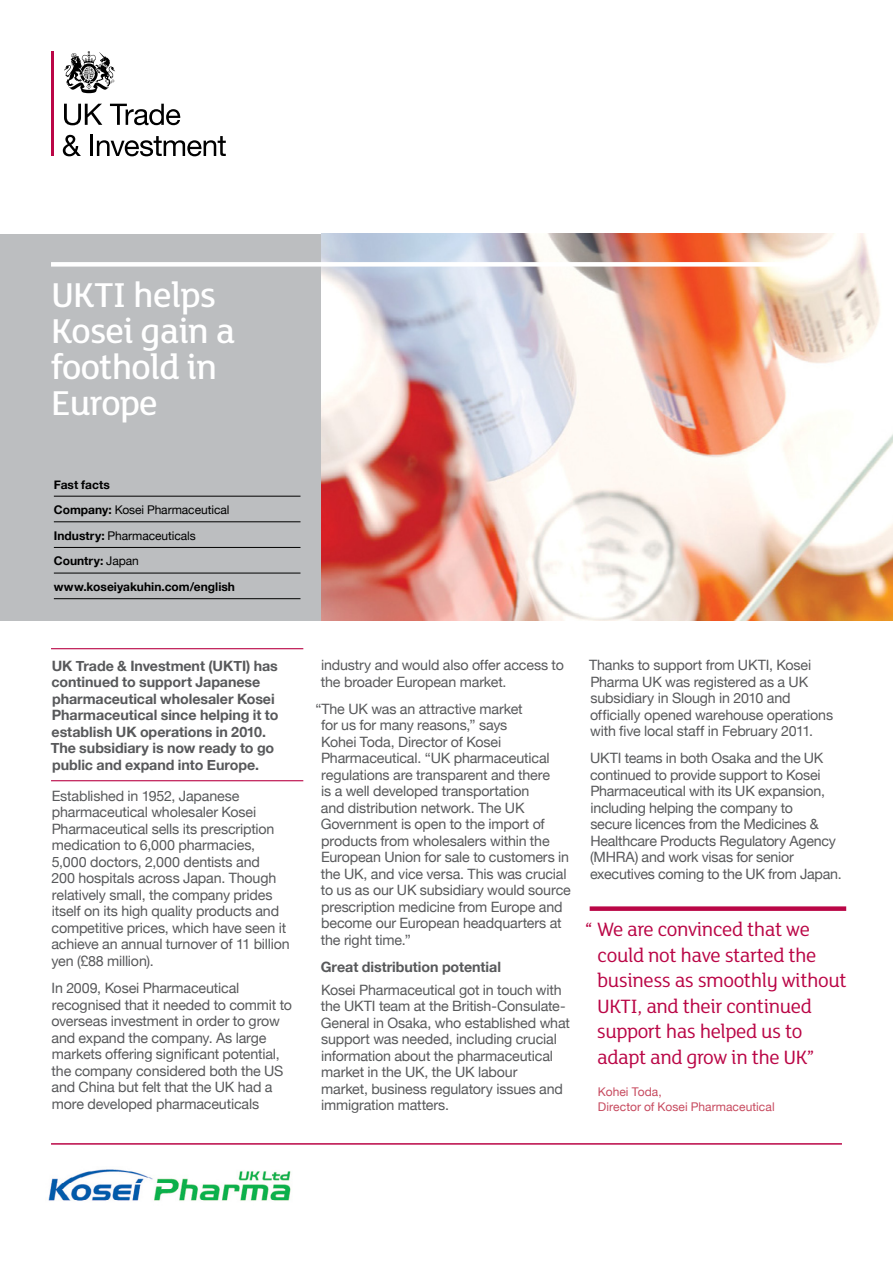
<style>
.page{position:relative;width:893px;height:1263px;background:#fff}
.page>*{position:absolute;margin:0;border:0;box-sizing:border-box;transform-origin:0 0}
._01_Title{font:500 37.5px/36px "FS Lola";letter-spacing:-.02em;color:#fff}
._09_Quote{font:21px/25.5px "FS Lola";letter-spacing:-.02em;color:#ba0646}
._04_BodyCopy{font:14.25px/16.5px "Helvetica Neue";letter-spacing:-.01em;color:#58595b}
.standfirst{font:700 14.25px/16.5px "Helvetica Neue";letter-spacing:-.005em;color:#58595b}
._03_Subhead{font:700 14.25px "Helvetica Neue";letter-spacing:-.005em;color:#58595b}
._06_Pullout{font:12px "Helvetica Neue";letter-spacing:-.005em;color:#000}
._06_Pullout-2{font:700 12px "Helvetica Neue";color:#000}
.quotee{font:12px/15px "Helvetica Neue";letter-spacing:.005em;color:#c74a5f}
.s1{font-weight:700}
.s2{font-weight:400}
</style>
<div class="page">
<hr style="left:51px;top:51px;width:3px;height:105px;background:#ba0646">
<svg style="left:64px;top:104px;width:38px;height:21px"></svg>
<svg style="left:110px;top:104px;width:70px;height:21px"></svg>
<svg style="left:63px;top:135px;width:18px;height:21px"></svg>
<hr style="left:91px;top:135px;width:2px;height:21px;background:#000">
<svg style="left:97px;top:136px;width:129px;height:20px"></svg>
<svg style="left:64px;top:51px;width:51px;height:42px"></svg>
<div style="left:0;top:234px;width:322px;height:387px;background:#bcbec0"></div>
<hr style="left:51px;top:648px;width:252px;height:1px;background:#ba0646">
<hr style="left:51px;top:780px;width:252px;height:1px;background:#ba0646">
<hr style="left:51px;top:1143px;width:791px;height:2px;background:#ba0646">
<img style="left:48px;top:1169px;width:243px;height:32px">
<img style="left:321px;top:234px;width:572px;height:387px">
<div style="left:51px;top:262px;width:782px;height:5px;background:#fff"></div>
<hr style="left:54px;top:496px;width:246px;height:1px;background:#000">
<hr style="left:54px;top:521px;width:246px;height:1px;background:#000">
<hr style="left:54px;top:547px;width:246px;height:1px;background:#000">
<hr style="left:54px;top:573px;width:246px;height:1px;background:#000">
<hr style="left:54px;top:598px;width:246px;height:1px;background:#000">
<div style="left:590px;top:906px;width:256px;height:5px;background:#ba0646"></div>
<p class="_01_Title" style="left:51px;top:276px;width:186px">UKTI helps<br>Kosei gain a foothold in<br>Europe</p>
<p class="_06_Pullout-2" style="left:54px;top:477px;width:58px">Fast facts</p>
<p class="_06_Pullout" style="left:54px;top:503px;width:177px"><span class="s1">Company:</span> Kosei Pharmaceutical</p>
<p class="_06_Pullout" style="left:54px;top:528px;width:144px"><span class="s1">Industry:</span> Pharmaceuticals</p>
<p class="_06_Pullout-2" style="left:54px;top:554px;width:87px">Country: <span class="s2">Japan</span></p>
<p class="_06_Pullout-2" style="left:54px;top:579px;width:183px">www.koseiyakuhin.com/english</p>
<p class="standfirst" style="left:51px;top:657px;width:229px">UK Trade &amp; Investment (UKTI) has continued to support Japanese pharmaceutical wholesaler Kosei<br>Pharmaceutical since helping it to establish UK operations in 2010.<br>The subsidiary is now ready to go public and expand into Europe.</p>
<p class="_04_BodyCopy" style="left:51px;top:787px;width:240px">Established in 1952, Japanese pharmaceutical wholesaler Kosei Pharmaceutical sells its prescription medication to 6,000 pharmacies, 5,000 doctors, 2,000 dentists and<br>200 hospitals across Japan. Though relatively small, the company prides itself on its high quality products and competitive prices, which have seen it achieve an annual turnover of 11 billion yen (£88 million).</p>
<p class="_04_BodyCopy" style="left:51px;top:979px;width:242px">In 2009, Kosei Pharmaceutical recognised that it needed to commit to overseas investment in order to grow and expand the company. As large markets offering significant potential, the company considered both the US and China but felt that the UK had a more developed pharmaceuticals</p>
<p class="_04_BodyCopy" style="left:321px;top:657px;width:244px">industry and would also offer access to the broader European market.</p>
<p class="_04_BodyCopy" style="left:321px;top:700px;width:252px;text-indent:-5px">“The UK was an attractive market<br>for us for many reasons,” says<br>Kohei Toda, Director of Kosei Pharmaceutical. “UK pharmaceutical regulations are transparent and there<br>is a well developed transportation<br>and distribution network. The UK Government is open to the import of products from wholesalers within the European Union for sale to customers in the UK, and vice versa. This was crucial to us as our UK subsidiary would source prescription medicine from Europe and become our European headquarters at the right time.”</p>
<p class="_03_Subhead" style="left:321px;top:958px;width:182px">Great distribution potential</p>
<p class="_04_BodyCopy" style="left:321px;top:981px;width:251px">Kosei Pharmaceutical got in touch with the UKTI team at the British-Consulate-General in Osaka, who established what support was needed, including crucial information about the pharmaceutical market in the UK, the UK labour<br>market, business regulatory issues and immigration matters.</p>
<p class="_04_BodyCopy" style="left:589px;top:657px;width:246px">Thanks to support from UKTI, Kosei Pharma UK was registered as a UK subsidiary in Slough in 2010 and officially opened warehouse operations with five local staff in February 2011.</p>
<p class="_04_BodyCopy" style="left:590px;top:750px;width:253px">UKTI teams in both Osaka and the UK continued to provide support to Kosei Pharmaceutical with its UK expansion, including helping the company to<br>secure licences from the Medicines &amp; Healthcare Products Regulatory Agency (MHRA) and work visas for senior executives coming to the UK from Japan.</p>
<p class="_09_Quote" style="left:597px;top:916px;width:251px;text-indent:-12px">“ We are convinced that we could not have started the business as smoothly without<br>UKTI, and their continued support has helped us to adapt and grow in the UK”</p>
<p class="quotee" style="left:598px;top:1084px;width:178px">Kohei Toda,<br>Director of Kosei Pharmaceutical</p>
</div>
